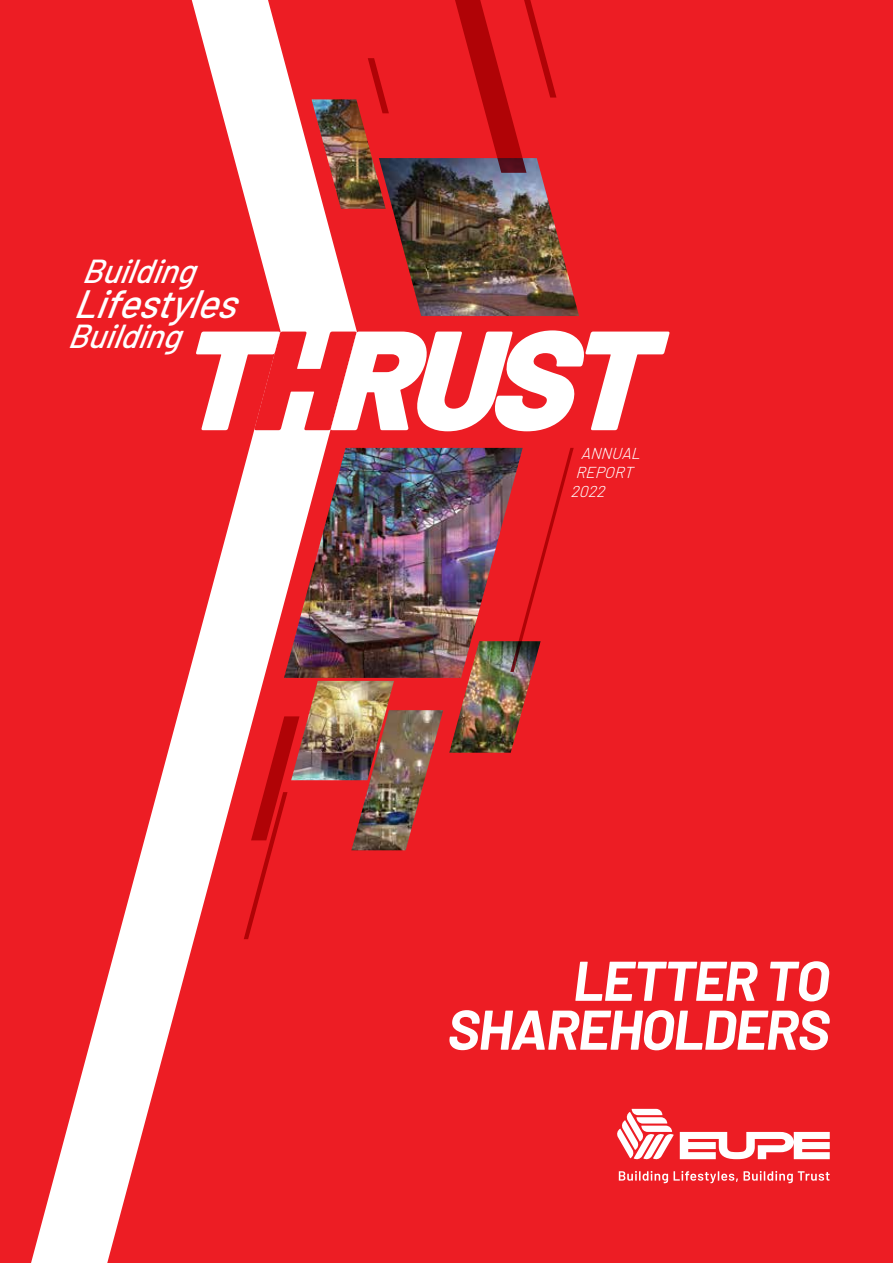
<style>
.page{position:relative;width:893px;height:1263px;background:#ed1d24}
.page>*{position:absolute;margin:0;border:0;box-sizing:border-box;transform-origin:0 0}
.t1{font:italic 700 55.95px/48.9px "Barlow";letter-spacing:-.025em;color:#fff;text-align:right}
.t2{font:italic 500 39.45px "Barlow";color:#fff}
.t3{font:italic 500 33.3px/64.8px "Barlow";color:#fff;text-align:center}
.t4{font:italic 300 15.9px "Barlow";color:#fff}
</style>
<div class="page">
<svg style="left:617px;top:1109px;width:213px;height:74px"></svg>
<img style="left:357px;top:448px;width:153px;height:230px">
<img style="left:386px;top:158px;width:193px;height:158px">
<img style="left:357px;top:102px;width:29px;height:107px">
<img style="left:357px;top:681px;width:37px;height:29px">
<img style="left:357px;top:710px;width:86px;height:140px">
<img style="left:449px;top:641px;width:84px;height:112px">
<svg style="left:31px;top:0;width:326px;height:1263px"></svg>
<svg style="left:368px;top:58px;width:21px;height:55px"></svg>
<svg style="left:449px;top:0;width:107px;height:173px"></svg>
<svg style="left:510px;top:448px;width:64px;height:224px"></svg>
<svg style="left:244px;top:716px;width:55px;height:223px"></svg>
<svg style="left:196px;top:330px;width:474px;height:101px"></svg>
<p class="t3" style="left:68px;top:236px;width:139px">Building<br>Building</p>
<p class="t2" style="left:74px;top:275px;width:177px">Lifestyles</p>
<p class="t4" style="left:581px;top:442px;width:66px">ANNUAL</p>
<p class="t4" style="left:576px;top:461px;width:64px">REPORT</p>
<p class="t4" style="left:570px;top:480px;width:41px">2022</p>
<p class="t1" style="left:447px;top:952px;width:384px">LETTER TO<br>SHAREHOLDERS</p>
</div>
